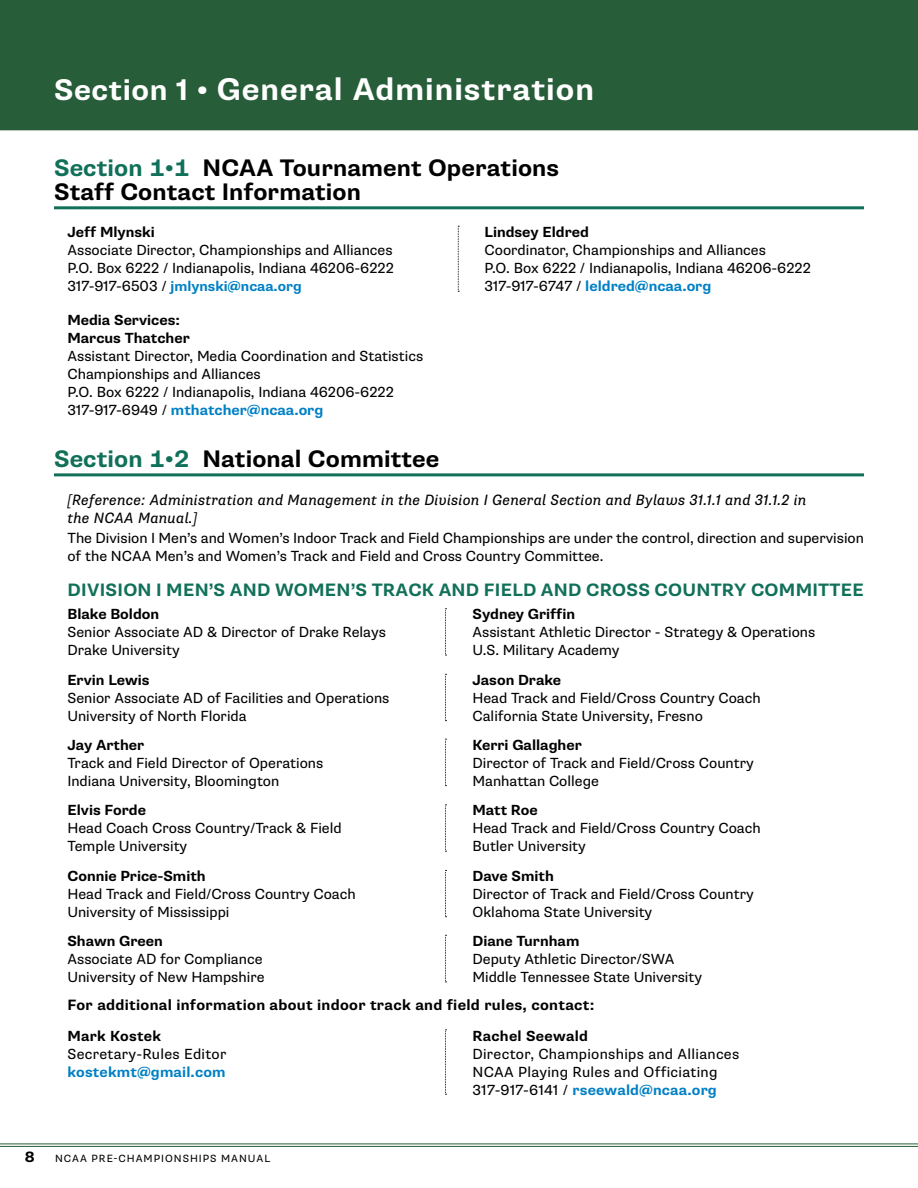
<style>
.page{position:relative;width:918px;height:1188px;background:#fff}
.page>*{position:absolute;margin:0;border:0;box-sizing:border-box;transform-origin:0 0}
.t1{font:900 31.5px "Supria Sans";letter-spacing:.03em;color:#fff}
.t2{font:700 31.5px "Supria Sans";letter-spacing:.03em;color:#fff}
.t3{font:700 24px/24px "Supria Sans";letter-spacing:.005em;color:#000}
.t4{font:700 18px "Supria Sans";letter-spacing:.015em;color:#117059}
.t5{font:italic 15px/18px "Supria Sans";letter-spacing:.015em;color:#000}
.t6{font:700 15px "Supria Sans";letter-spacing:.02em;color:#000}
.t7{font:14.7px/18px "Supria Sans";color:#000}
.t8{font:700 14.7px/18px "Supria Sans";color:#000}
.t9{font:14.7px/18px "Supria Sans";letter-spacing:.02em;color:#000}
.t10{font:700 14.7px "Supria Sans";letter-spacing:.02em;color:#000}
.t11{font:700 14.7px "Supria Sans";letter-spacing:.01em;color:#0080c5}
.t12{font:700 14.25px "Supria Sans";color:#0080c5}
.t13{font:10.5px "Supria Sans";letter-spacing:.095em;color:#000}
.s1{font-size:30px}
.s2{font-weight:700;font-size:30px}
.s3{color:#117059}
.s4{font-weight:400;font-size:14.7px;color:#000}
.s5{font-weight:700;color:#0080c5}
</style>
<div class="page">
<hr style="left:54px;top:206px;width:810px;height:3px;background:#117059">
<hr style="left:54px;top:473px;width:810px;height:3px;background:#117059">
<svg style="left:458px;top:226px;width:1px;height:66px"></svg>
<svg style="left:445px;top:608px;width:2px;height:48px"></svg>
<svg style="left:445px;top:674px;width:2px;height:47px"></svg>
<svg style="left:445px;top:739px;width:2px;height:47px"></svg>
<svg style="left:445px;top:805px;width:2px;height:47px"></svg>
<svg style="left:445px;top:935px;width:2px;height:48px"></svg>
<svg style="left:445px;top:870px;width:2px;height:47px"></svg>
<svg style="left:445px;top:1030px;width:2px;height:65px"></svg>
<hr style="left:0;top:1144px;width:918px;height:1px;background:#275d38">
<hr style="left:0;top:1146px;width:918px;height:1px;background:#275d38">
<div style="left:0;top:0;width:918px;height:130px;background:#275d38"></div>
<h1 class="t2" style="left:54px;top:70px;width:541px"><span class="s1">Section 1 •</span> General Administration</h1>
<h1 class="t1" style="left:54px;top:76px;width:620px"><span class="s2">Section 2 •</span> Conflict of Interest Policy</h1>
<h2 class="t3" style="left:54px;top:156px;width:507px"><span class="s3">Section 1•1</span> NCAA Tournament Operations<br>Staff Contact Information</h2>
<p class="t8" style="left:68px;top:223px;width:89px">Jeff Mlynski</p>
<p class="t7" style="left:68px;top:241px;width:328px">Associate Director, Championships and Alliances<br>P.O. Box 6222 / Indianapolis, Indiana 46206-6222</p>
<p class="t12" style="left:68px;top:277px;width:236px"><span class="s4">317-917-6503 /</span> jmlynski@ncaa.org</p>
<p class="t8" style="left:484px;top:223px;width:106px">Lindsey Eldred</p>
<p class="t7" style="left:484px;top:241px;width:328px">Coordinator, Championships and Alliances<br>P.O. Box 6222 / Indianapolis, Indiana 46206-6222<br>317-917-6747 / <span class="s5">leldred@ncaa.org</span></p>
<p class="t8" style="left:67px;top:311px;width:124px">Media Services:<br>Marcus Thatcher</p>
<p class="t7" style="left:67px;top:347px;width:357px">Assistant Director, Media Coordination and Statistics Championships and Alliances<br>P.O. Box 6222 / Indianapolis, Indiana 46206-6222<br>317-917-6949 / <span class="s5">mthatcher@ncaa.org</span></p>
<h2 class="t3" style="left:54px;top:447px;width:387px"><span class="s3">Section 1•2</span> National Committee</h2>
<p class="t5" style="left:68px;top:491px;width:740px">[Reference: Administration and Management in the Division I General Section and Bylaws 31.1.1 and 31.1.2 in the NCAA Manual.]</p>
<p class="t7" style="left:68px;top:529px;width:798px">The Division I Men’s and Women’s Indoor Track and Field Championships are under the control, direction and supervision of the NCAA Men’s and Women’s Track and Field and Cross Country Committee.</p>
<p class="t4" style="left:68px;top:578px;width:798px">DIVISION I MEN’S AND WOMEN’S TRACK AND FIELD AND CROSS COUNTRY COMMITTEE</p>
<p class="t8" style="left:68px;top:606px;width:93px">Blake Boldon</p>
<p class="t7" style="left:68px;top:624px;width:320px">Senior Associate AD &amp; Director of Drake Relays<br>Drake University</p>
<p class="t8" style="left:472px;top:606px;width:104px">Sydney Griffin</p>
<p class="t7" style="left:472px;top:624px;width:344px">Assistant Athletic Director - Strategy &amp; Operations<br>U.S. Military Academy</p>
<p class="t8" style="left:68px;top:671px;width:84px">Ervin Lewis</p>
<p class="t7" style="left:68px;top:689px;width:324px">Senior Associate AD of Facilities and Operations<br>University of North Florida</p>
<p class="t8" style="left:68px;top:736px;width:78px">Jay Arther</p>
<p class="t7" style="left:68px;top:754px;width:257px">Track and Field Director of Operations<br>Indiana University, Bloomington</p>
<p class="t8" style="left:68px;top:802px;width:80px">Elvis Forde</p>
<p class="t7" style="left:68px;top:820px;width:276px">Head Coach Cross Country/Track &amp; Field<br>Temple University</p>
<p class="t8" style="left:68px;top:867px;width:140px">Connie Price-Smith</p>
<p class="t7" style="left:68px;top:885px;width:290px">Head Track and Field/Cross Country Coach<br>University of Mississippi</p>
<p class="t8" style="left:472px;top:671px;width:90px">Jason Drake</p>
<p class="t7" style="left:472px;top:689px;width:290px">Head Track and Field/Cross Country Coach<br>California State University, Fresno</p>
<p class="t8" style="left:472px;top:736px;width:111px">Kerri Gallagher</p>
<p class="t7" style="left:472px;top:754px;width:283px">Director of Track and Field/Cross Country<br>Manhattan College</p>
<p class="t8" style="left:472px;top:802px;width:67px">Matt Roe</p>
<p class="t7" style="left:472px;top:820px;width:290px">Head Track and Field/Cross Country Coach<br>Butler University</p>
<p class="t8" style="left:472px;top:867px;width:83px">Dave Smith</p>
<p class="t7" style="left:472px;top:885px;width:283px">Director of Track and Field/Cross Country<br>Oklahoma State University</p>
<p class="t8" style="left:472px;top:932px;width:108px">Diane Turnham</p>
<p class="t7" style="left:472px;top:950px;width:231px">Deputy Athletic Director/SWA<br>Middle Tennessee State University</p>
<p class="t6" style="left:68px;top:996px;width:528px">For additional information about indoor track and field rules, contact:</p>
<p class="t10" style="left:68px;top:1027px;width:95px">Mark Kostek</p>
<p class="t9" style="left:68px;top:1045px;width:161px">Secretary-Rules Editor</p>
<p class="t11" style="left:68px;top:1063px;width:160px">kostekmt@gmail.com</p>
<p class="t8" style="left:68px;top:932px;width:97px">Shawn Green</p>
<p class="t7" style="left:68px;top:950px;width:199px">Associate AD for Compliance<br>University of New Hampshire</p>
<p class="t10" style="left:472px;top:1027px;width:117px">Rachel Seewald</p>
<p class="t9" style="left:472px;top:1045px;width:268px">Director, Championships and Alliances<br>NCAA Playing Rules and Officiating<br>317-917-6141 / <span class="s5">rseewald@ncaa.org</span></p>
<p class="t6" style="left:25px;top:1147px;width:11px">8</p>
<p class="t13" style="left:55px;top:1152px;width:217px">NCAA PRE-CHAMPIONSHIPS MANUAL</p>
</div>
